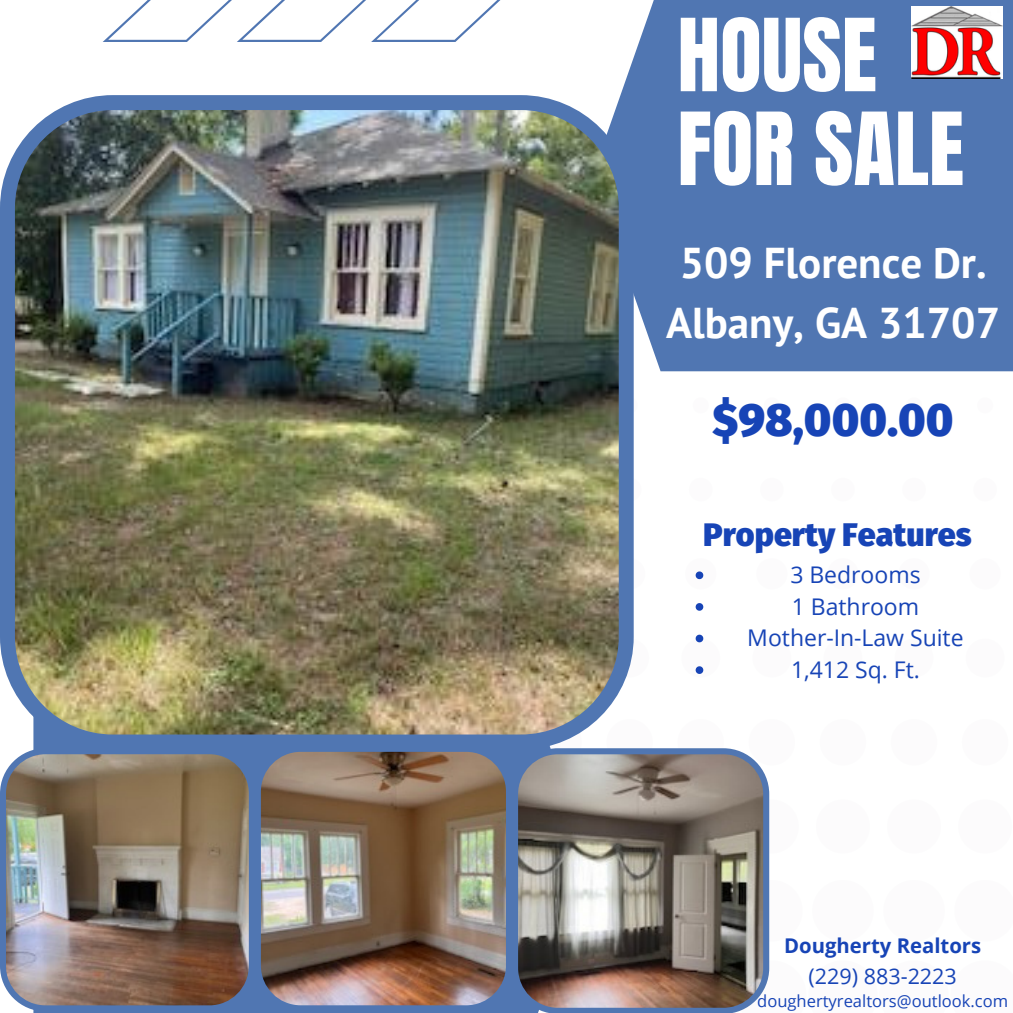
<style>
.page{position:relative;width:1013px;height:1013px;background:#fff}
.page>*{position:absolute;margin:0;border:0;box-sizing:border-box;transform-origin:0 0}
.t1{font:85.5px/93.8px "Anton";color:#fff}
.t2{font:900 46.12px "Fira Sans";color:#1744b6}
.t3{font:700 43px "PT Sans";color:#fff}
.t4{font:900 32.12px "Fira Sans";color:#1744b6}
.t5{font:23px "Open Sans";color:#1744b6}
.t6{font:21.5px "Open Sans";color:#1744b6}
.t7{font:700 20.25px "Open Sans";color:#1744b6}
.t8{font:16.5px "Open Sans";color:#1744b6}
</style>
<div class="page">
<svg style="left:633px;top:558px;width:1px;height:31px"></svg>
<svg style="left:633px;top:478px;width:1px;height:23px"></svg>
<svg style="left:633px;top:397px;width:1px;height:16px"></svg>
<svg style="left:769px;top:880px;width:1px;height:61px"></svg>
<svg style="left:769px;top:799px;width:1px;height:54px"></svg>
<div style="left:620px;top:0;width:392px;height:371px;background:#5076b2"></div>
<img style="left:0;top:95px;width:633px;height:653px">
<img style="left:0;top:748px;width:255px;height:263px">
<img style="left:255px;top:745px;width:257px;height:266px">
<img style="left:512px;top:748px;width:257px;height:264px">
<svg style="left:103px;top:0;width:398px;height:42px"></svg>
<img style="left:911px;top:6px;width:91px;height:72px">
<svg style="left:695px;top:571px;width:9px;height:9px"></svg>
<svg style="left:695px;top:603px;width:8px;height:7px"></svg>
<svg style="left:695px;top:634px;width:9px;height:40px"></svg>
<p class="t1" style="left:677px;top:10px;width:288px">HOUSE<br>FOR SALE</p>
<p class="t3" style="left:679px;top:234px;width:308px">509 Florence Dr.</p>
<p class="t3" style="left:666px;top:294px;width:335px">Albany, GA 31707</p>
<p class="t2" style="left:712px;top:393px;width:242px">$98,000.00</p>
<p class="t4" style="left:703px;top:516px;width:270px">Property Features</p>
<p class="t5" style="left:790px;top:558px;width:132px">3 Bedrooms</p>
<p class="t5" style="left:791px;top:590px;width:129px">1 Bathroom</p>
<p class="t5" style="left:747px;top:621px;width:218px">Mother-In-Law Suite</p>
<p class="t5" style="left:791px;top:653px;width:130px">1,412 Sq. Ft.</p>
<p class="t7" style="left:784px;top:931px;width:199px">Dougherty Realtors</p>
<p class="t6" style="left:808px;top:961px;width:150px">(229) 883-2223</p>
<p class="t8" style="left:757px;top:989px;width:252px">doughertyrealtors@outlook.com</p>
</div>
